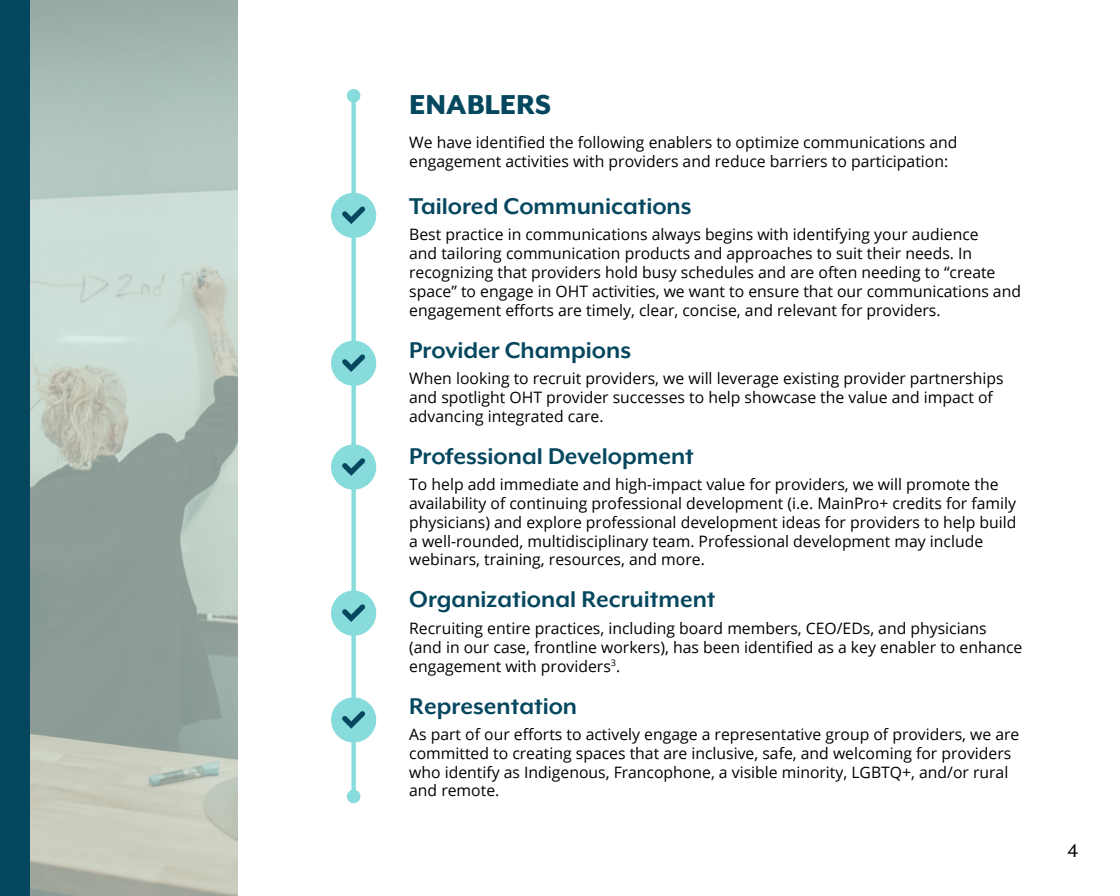
<style>
.page{position:relative;width:1120px;height:896px;background:#fff}
.page>*{position:absolute;margin:0;border:0;box-sizing:border-box;transform-origin:0 0}
.t1{font:800 31.5px "Mr Eaves XL Mod OT";color:#05475e}
.t2{font:700 26.25px "Mr Eaves XL Mod OT";color:#05475e}
.t3{font:21px "Mr Eaves XL Mod OT";color:#000}
.t4{font:15.75px/18.9px "Open Sans";color:#000}
</style>
<div class="page">
<div style="left:351px;top:102px;width:5px;height:694px;background:#87dbdb"></div>
<svg style="left:30px;top:0;width:208px;height:896px;background:#afbdb5"></svg>
<div style="left:0;top:0;width:30px;height:896px;background:#05475e"></div>
<div style="left:331px;top:193px;width:45px;height:45px;background:#87dbdb;border-radius:50%"></div>
<div style="left:347px;top:89px;width:13px;height:14px;background:#87dbdb;border-radius:50%"></div>
<div style="left:347px;top:790px;width:13px;height:13px;background:#87dbdb;border-radius:50%"></div>
<div style="left:331px;top:341px;width:45px;height:45px;background:#87dbdb;border-radius:50%"></div>
<div style="left:331px;top:444px;width:45px;height:46px;background:#87dbdb;border-radius:50%"></div>
<div style="left:331px;top:591px;width:45px;height:45px;background:#87dbdb;border-radius:50%"></div>
<div style="left:331px;top:697px;width:45px;height:46px;background:#87dbdb;border-radius:50%"></div>
<svg style="left:342px;top:206px;width:23px;height:18px"></svg>
<svg style="left:342px;top:354px;width:23px;height:18px"></svg>
<svg style="left:342px;top:458px;width:23px;height:18px"></svg>
<svg style="left:342px;top:604px;width:23px;height:18px"></svg>
<svg style="left:342px;top:711px;width:23px;height:18px"></svg>
<h1 class="t1" style="left:409px;top:89px;width:143px">ENABLERS</h1>
<p class="t4" style="left:409px;top:133px;width:550px">We have identified the following enablers to optimize communications and engagement activities with providers and reduce barriers to participation:</p>
<h2 class="t2" style="left:409px;top:193px;width:284px">Tailored Communications</h2>
<p class="t4" style="left:409px;top:224px;width:613px">Best practice in communications always begins with identifying your audience<br>and tailoring communication products and approaches to suit their needs. In recognizing that providers hold busy schedules and are often needing to “create space” to engage in OHT activities, we want to ensure that our communications and engagement efforts are timely, clear, concise, and relevant for providers.</p>
<h2 class="t2" style="left:409px;top:337px;width:223px">Provider Champions</h2>
<p class="t4" style="left:409px;top:368px;width:596px">When looking to recruit providers, we will leverage existing provider partnerships and spotlight OHT provider successes to help showcase the value and impact of advancing integrated care.</p>
<h2 class="t2" style="left:409px;top:443px;width:286px">Professional Development</h2>
<p class="t4" style="left:409px;top:474px;width:609px">To help add immediate and high-impact value for providers, we will promote the availability of continuing professional development (i.e. MainPro+ credits for family physicians) and explore professional development ideas for providers to help build a well-rounded, multidisciplinary team. Professional development may include webinars, training, resources, and more.</p>
<h2 class="t2" style="left:409px;top:586px;width:308px">Organizational Recruitment</h2>
<p class="t4" style="left:409px;top:618px;width:615px">Recruiting entire practices, including board members, CEO/EDs, and physicians (and in our case, frontline workers), has been identified as a key enabler to enhance engagement with providers<sup>3</sup>.</p>
<h2 class="t2" style="left:409px;top:693px;width:170px">Representation</h2>
<p class="t4" style="left:409px;top:724px;width:612px">As part of our efforts to actively engage a representative group of providers, we are committed to creating spaces that are inclusive, safe, and welcoming for providers who identify as Indigenous, Francophone, a visible minority, LGBTQ+, and/or rural and remote.</p>
<h3 class="t3" style="left:1067px;top:840px;width:12px">4</h3>
</div>
